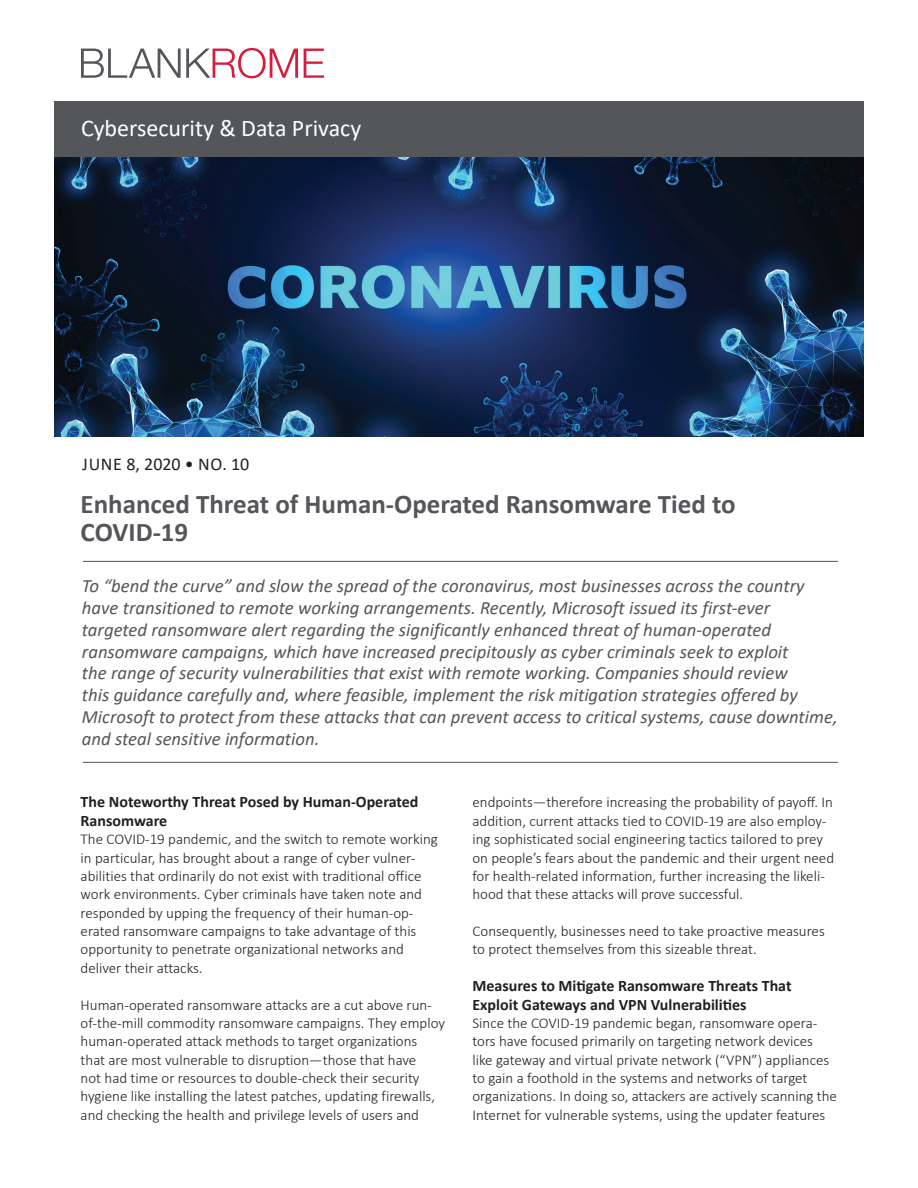
<style>
.page{position:relative;width:918px;height:1188px;background:#fff}
.page>*{position:absolute;margin:0;border:0;box-sizing:border-box;transform-origin:0 0}
.t1{font:700 27px/28.5px "Calibri";color:#54565a}
.t2{font:24px "Calibri";color:#fff}
.t3{font:italic 18.75px/21.8px "Calibri";color:#54565a}
.t4{font:18px "Calibri";letter-spacing:.02em;color:#231f20}
.t5{font:700 16.05px/18.5px "Calibri";color:#231f20}
.t6{font:300 15px/18.3px "Calibri";color:#231f20}
</style>
<div class="page">
<img style="left:54px;top:157px;width:810px;height:279px">
<svg style="left:81px;top:48px;width:217px;height:30px"></svg>
<svg style="left:304px;top:49px;width:20px;height:29px"></svg>
<div style="left:54px;top:101px;width:810px;height:56px;background:#54565a"></div>
<hr style="left:83px;top:561px;width:755px;height:1px;background:#54565a">
<hr style="left:83px;top:762px;width:755px;height:1px;background:#54565a">
<h2 class="t2" style="left:81px;top:111px;width:282px">Cybersecurity &amp; Data Privacy</h2>
<p class="t4" style="left:82px;top:451px;width:169px">JUNE 8, 2020 • NO. 10</p>
<h1 class="t1" style="left:81px;top:489px;width:657px">Enhanced Threat of Human-Operated Ransomware Tied to<br>COVID-19</h1>
<p class="t3" style="left:82px;top:575px;width:757px">To “bend the curve” and slow the spread of the coronavirus, most businesses across the country have transitioned to remote working arrangements. Recently, Microsoft issued its first-ever targeted ransomware alert regarding the significantly enhanced threat of human-operated ransomware campaigns, which have increased precipitously as cyber criminals seek to exploit<br>the range of security vulnerabilities that exist with remote working. Companies should review<br>this guidance carefully and, where feasible, implement the risk mitigation strategies offered by Microsoft to protect from these attacks that can prevent access to critical systems, cause downtime, and steal sensitive information.</p>
<p class="t5" style="left:81px;top:793px;width:339px">The Noteworthy Threat Posed by Human-Operated<br>Ransomware</p>
<p class="t6" style="left:81px;top:830px;width:359px">The COVID-19 pandemic, and the switch to remote working in particular, has brought about a range of cyber vulner&shy;abilities that ordinarily do not exist with traditional office work environments. Cyber criminals have taken note and responded by upping the frequency of their human-op&shy;erated ransomware campaigns to take advantage of this opportunity to penetrate organizational networks and deliver their attacks.</p>
<p class="t6" style="left:81px;top:995px;width:366px">Human-operated ransomware attacks are a cut above run&shy;of-the-mill commodity ransomware campaigns. They employ human-operated attack methods to target organizations that are most vulnerable to disruption—those that have<br>not had time or resources to double-check their security hygiene like installing the latest patches, updating firewalls, and checking the health and privilege levels of users and</p>
<p class="t6" style="left:472px;top:793px;width:363px">endpoints—therefore increasing the probability of payoff. In addition, current attacks tied to COVID-19 are also employ&shy;ing sophisticated social engineering tactics tailored to prey on people’s fears about the pandemic and their urgent need for health-related information, further increasing the likeli&shy;hood that these attacks will prove successful.</p>
<p class="t6" style="left:472px;top:922px;width:354px">Consequently, businesses need to take proactive measures to protect themselves from this sizeable threat.</p>
<p class="t5" style="left:472px;top:976px;width:321px">Measures to Mitigate Ransomware Threats That<br>Exploit Gateways and VPN Vulnerabilities</p>
<p class="t6" style="left:472px;top:1014px;width:366px">Since the COVID-19 pandemic began, ransomware opera&shy;tors have focused primarily on targeting network devices<br>like gateway and virtual private network (“VPN”) appliances to gain a foothold in the systems and networks of target organizations. In doing so, attackers are actively scanning the Internet for vulnerable systems, using the updater features</p>
</div>
